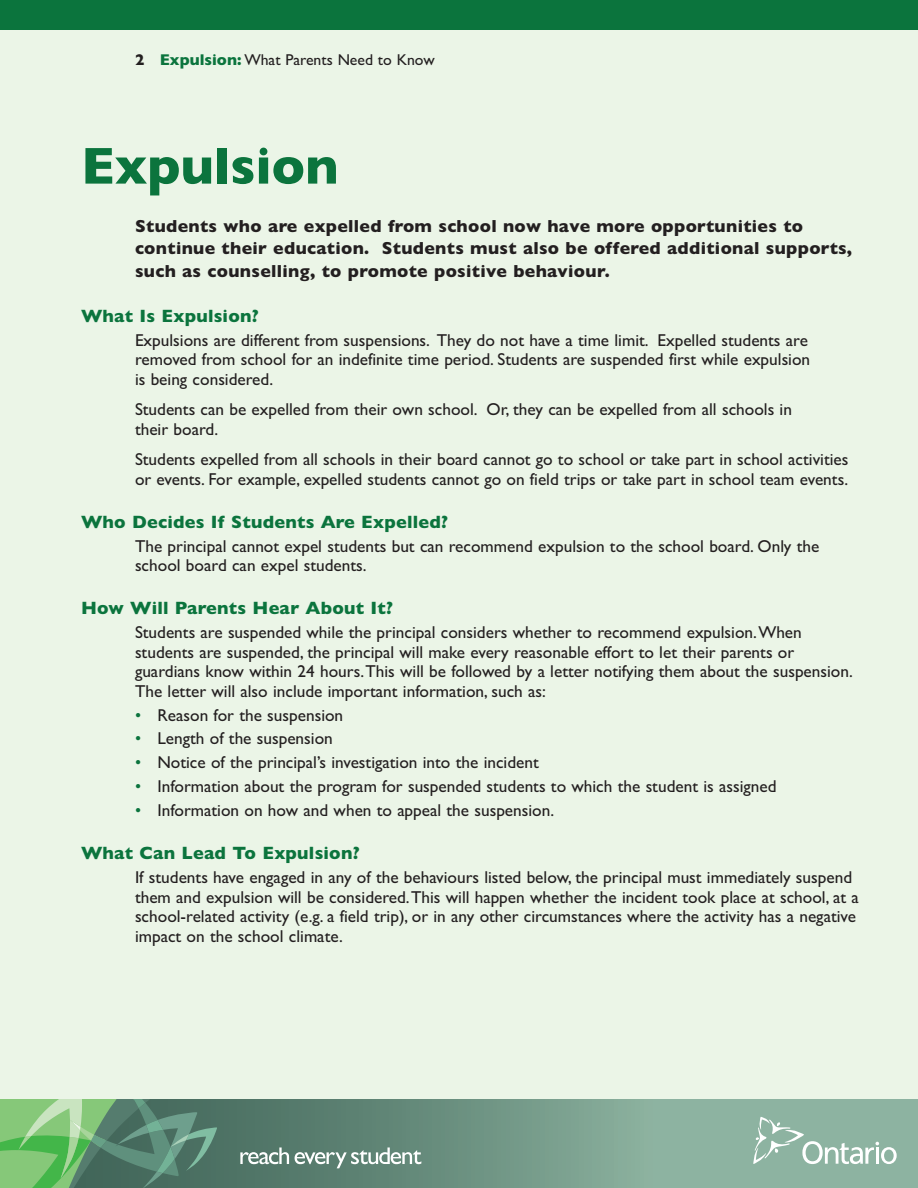
<style>
.page{position:relative;width:918px;height:1188px;background:#ebf5e7}
.page>*{position:absolute;margin:0;border:0;box-sizing:border-box;transform-origin:0 0}
.t1{font:700 52.5px "Gill Sans";color:#0b743d}
.t2{font:700 18px "Gill Sans";letter-spacing:.01em;color:#0b743d}
.t3{font:700 17.7px/22.5px "Gill Sans";letter-spacing:.02em;color:#231f20}
.t4{font:17.25px/19.5px "Gill Sans";color:#231f20}
.t5{font:15.75px "Gill Sans";color:#231f20}
.s1{font-weight:700}
.s2{font-weight:700;color:#0b743d}
.s3{color:#0b743d}
</style>
<div class="page">
<svg style="left:218px;top:1099px;width:700px;height:89px;background:#759b8a"></svg>
<svg style="left:0;top:1099px;width:218px;height:89px;background:#669c71"></svg>
<svg style="left:240px;top:1147px;width:49px;height:17px"></svg>
<svg style="left:295px;top:1147px;width:126px;height:21px;background:#87a297"></svg>
<svg style="left:753px;top:1117px;width:144px;height:47px;background:#9fbfb0"></svg>
<div style="left:0;top:0;width:918px;height:30px;background:#0b743d"></div>
<p class="t5" style="left:135px;top:54px;width:301px"><span class="s1">2</span> <span class="s2">Expulsion:</span> What Parents Need to Know</p>
<h1 class="t1" style="left:81px;top:148px;width:259px">Expulsion</h1>
<p class="t3" style="left:135px;top:216px;width:719px">Students who are expelled from school now have more opportunities to continue their education. Students must also be offered additional supports, such as counselling, to promote positive behaviour.</p>
<p class="t2" style="left:81px;top:310px;width:179px">What Is Expulsion?</p>
<p class="t4" style="left:135px;top:332px;width:677px">Expulsions are different from suspensions. They do not have a time limit. Expelled students are removed from school for an indefinite time period. Students are suspended first while expulsion is being considered.</p>
<p class="t4" style="left:135px;top:402px;width:658px">Students can be expelled from their own school. Or, they can be expelled from all schools in their board.</p>
<p class="t4" style="left:135px;top:451px;width:715px">Students expelled from all schools in their board cannot go to school or take part in school activities or events. For example, expelled students cannot go on field trips or take part in school team events.</p>
<p class="t2" style="left:81px;top:516px;width:369px">Who Decides If Students Are Expelled?</p>
<p class="t4" style="left:135px;top:538px;width:686px">The principal cannot expel students but can recommend expulsion to the school board. Only the school board can expel students.</p>
<p class="t2" style="left:81px;top:602px;width:314px">How Will Parents Hear About It?</p>
<p class="t4" style="left:135px;top:625px;width:719px">Students are suspended while the principal considers whether to recommend expulsion. When students are suspended, the principal will make every reasonable effort to let their parents or guardians know within 24 hours. This will be followed by a letter notifying them about the suspension.<br>The letter will also include important information, such as:</p>
<p class="t4" style="left:135px;top:707px;width:210px"><span class="s3">•</span> Reason for the suspension</p>
<p class="t4" style="left:135px;top:731px;width:199px"><span class="s3">•</span> Length of the suspension</p>
<p class="t4" style="left:135px;top:755px;width:405px"><span class="s3">•</span> Notice of the principal’s investigation into the incident</p>
<p class="t4" style="left:135px;top:778px;width:643px"><span class="s3">•</span> Information about the program for suspended students to which the student is assigned</p>
<p class="t4" style="left:135px;top:802px;width:421px"><span class="s3">•</span> Information on how and when to appeal the suspension.</p>
<p class="t2" style="left:81px;top:847px;width:280px">What Can Lead To Expulsion?</p>
<p class="t4" style="left:135px;top:869px;width:725px">If students have engaged in any of the behaviours listed below, the principal must immediately suspend them and expulsion will be considered. This will happen whether the incident took place at school, at a school-related activity (e.g. a field trip), or in any other circumstances where the activity has a negative impact on the school climate.</p>
</div>
